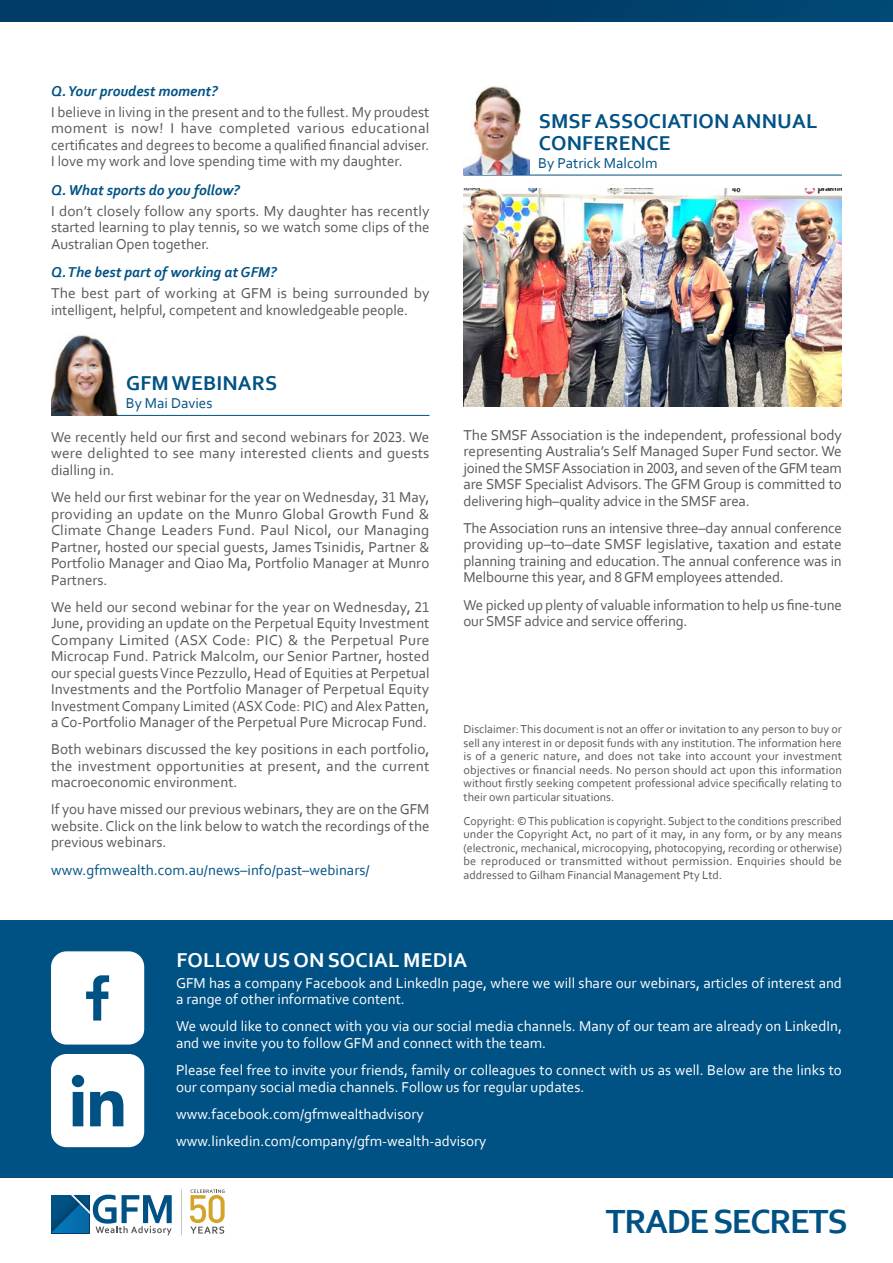
<style>
.page{position:relative;width:893px;height:1263px;background:#fff}
.page>*{position:absolute;margin:0;border:0;box-sizing:border-box;transform-origin:0 0}
.t1{font:700 35.1px "Corbel";letter-spacing:-.04em;color:#005284}
.t2{font:700 21px/22.5px "Corbel GFM Custom";letter-spacing:.01em;color:#005284}
.t3{font:700 21px "Corbel GFM Custom";letter-spacing:.01em;color:#fff}
.t4{font:15px/16.5px "Corbel GFM Custom";color:#58595b;text-align:justify}
.t5{font:15px/16.5px "Corbel GFM Custom";color:#fff}
.t6{font:italic 700 15px "Corbel GFM Custom";color:#005284}
.t7{font:15px "Corbel GFM Custom";color:#005284}
.t8{font:12px/13.5px "Corbel GFM Custom";color:#58595b;text-align:justify}
</style>
<div class="page">
<div style="left:0;top:0;width:893px;height:21px;background:linear-gradient(to right,#003962,#004571)"></div>
<hr style="left:181px;top:1189px;width:1px;height:46px;background:#c6c8c8">
<svg style="left:190px;top:1189px;width:35px;height:45px"></svg>
<svg style="left:51px;top:1194px;width:121px;height:41px"></svg>
<img style="left:463px;top:188px;width:379px;height:218px">
<hr style="left:463px;top:175px;width:379px;height:1px;background:#005284">
<img style="left:463px;top:86px;width:67px;height:89px">
<hr style="left:51px;top:415px;width:378px;height:1px;background:#005284">
<img style="left:51px;top:335px;width:66px;height:80px">
<div style="left:0;top:920px;width:893px;height:258px;background:#005284"></div>
<svg style="left:51px;top:951px;width:93px;height:93px;background:#e9f0f4"></svg>
<svg style="left:51px;top:1054px;width:93px;height:93px"></svg>
<p class="t6" style="left:51px;top:82px;width:168px">Q. Your proudest moment?</p>
<p class="t4" style="left:51px;top:103px;width:380px">I believe in living in the present and to the fullest. My proudest moment is now! I have completed various educational certificates and degrees to become a qualified financial adviser.<br>I love my work and love spending time with my daughter.</p>
<p class="t6" style="left:51px;top:181px;width:190px">Q. What sports do you follow?</p>
<p class="t4" style="left:51px;top:202px;width:380px">I don’t closely follow any sports. My daughter has recently started learning to play tennis, so we watch some clips of the Australian Open together.</p>
<p class="t6" style="left:51px;top:263px;width:227px">Q. The best part of working at GFM?</p>
<p class="t4" style="left:51px;top:285px;width:380px">The best part of working at GFM is being surrounded by intelligent, helpful, competent and knowledgeable people.</p>
<h2 class="t2" style="left:126px;top:372px;width:153px">GFM WEBINARS</h2>
<p class="t7" style="left:126px;top:394px;width:88px">By Mai Davies</p>
<p class="t4" style="left:51px;top:428px;width:380px">We recently held our first and second webinars for 2023. We were delighted to see many interested clients and guests dialling in.</p>
<p class="t4" style="left:51px;top:488px;width:380px">We held our first webinar for the year on Wednesday, 31 May, providing an update on the Munro Global Growth Fund &amp; Climate Change Leaders Fund. Paul Nicol, our Managing Partner, hosted our special guests, James Tsinidis, Partner &amp; Portfolio Manager and Qiao Ma, Portfolio Manager at Munro Partners.</p>
<p class="t4" style="left:51px;top:598px;width:380px">We held our second webinar for the year on Wednesday, 21<br>June, providing an update on the Perpetual Equity Investment Company Limited (ASX Code: PIC) &amp; the Perpetual Pure Microcap Fund. Patrick Malcolm, our Senior Partner, hosted our special guests Vince Pezzullo, Head of Equities at Perpetual Investments and the Portfolio Manager of Perpetual Equity Investment Company Limited (ASX Code: PIC) and Alex Patten, a Co-Portfolio Manager of the Perpetual Pure Microcap Fund.</p>
<p class="t4" style="left:51px;top:741px;width:380px">Both webinars discussed the key positions in each portfolio, the investment opportunities at present, and the current macroeconomic environment.</p>
<p class="t4" style="left:51px;top:801px;width:380px">If you have missed our previous webinars, they are on the GFM website. Click on the link below to watch the recordings of the previous webinars.</p>
<p class="t7" style="left:51px;top:860px;width:320px">www.gfmwealth.com.au/news–info/past–webinars/</p>
<h2 class="t2" style="left:539px;top:109px;width:280px">SMSF ASSOCIATION ANNUAL<br>CONFERENCE</h2>
<p class="t7" style="left:538px;top:154px;width:121px">By Patrick Malcolm</p>
<p class="t4" style="left:463px;top:426px;width:380px">The SMSF Association is the independent, professional body representing Australia’s Self Managed Super Fund sector. We joined the SMSF Association in 2003, and seven of the GFM team are SMSF Specialist Advisors. The GFM Group is committed to delivering high–quality advice in the SMSF area.</p>
<p class="t4" style="left:463px;top:519px;width:380px">The Association runs an intensive three–day annual conference providing up–to–date SMSF legislative, taxation and estate planning training and education. The annual conference was in Melbourne this year, and 8 GFM employees attended.</p>
<p class="t4" style="left:463px;top:596px;width:380px">We picked up plenty of valuable information to help us fine-tune our SMSF advice and service offering.</p>
<p class="t8" style="left:463px;top:722px;width:380px">Disclaimer: This document is not an offer or invitation to any person to buy or sell any interest in or deposit funds with any institution. The information here is of a generic nature, and does not take into account your investment objectives or financial needs. No person should act upon this information without firstly seeking competent professional advice specifically relating to their own particular situations.</p>
<p class="t8" style="left:463px;top:814px;width:380px">Copyright: © This publication is copyright. Subject to the conditions prescribed under the Copyright Act, no part of it may, in any form, or by any means (electronic, mechanical, microcopying, photocopying, recording or otherwise) be reproduced or transmitted without permission. Enquiries should be addressed to Gilham Financial Management Pty Ltd.</p>
<h2 class="t3" style="left:176px;top:947px;width:292px">FOLLOW US ON SOCIAL MEDIA</h2>
<p class="t5" style="left:176px;top:974px;width:667px">GFM has a company Facebook and LinkedIn page, where we will share our webinars, articles of interest and a range of other informative content.</p>
<p class="t5" style="left:176px;top:1018px;width:667px">We would like to connect with you via our social media channels. Many of our team are already on LinkedIn, and we invite you to follow GFM and connect with the team.</p>
<p class="t5" style="left:176px;top:1061px;width:667px">Please feel free to invite your friends, family or colleagues to connect with us as well. Below are the links to our company social media channels. Follow us for regular updates.</p>
<p class="t5" style="left:176px;top:1100px;width:312px;line-height:27.2px">www.facebook.com/gfmwealthadvisory www.linkedin.com/company/gfm-wealth-advisory</p>
<h1 class="t1" style="left:606px;top:1200px;width:243px">TRADE SECRETS</h1>
</div>
